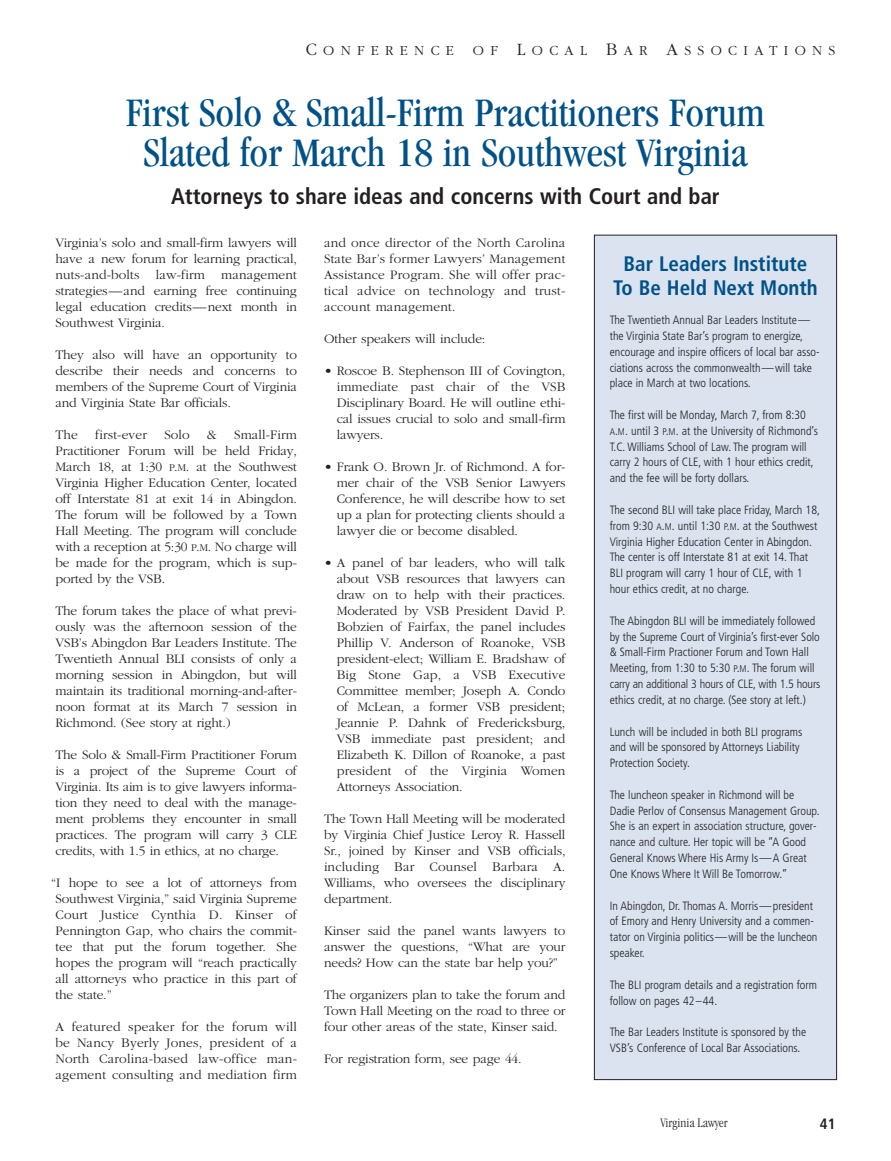
<style>
.page{position:relative;width:891px;height:1161px;background:#fff}
.page>*{position:absolute;margin:0;border:0;box-sizing:border-box;transform-origin:0 0}
.t1{font:condensed 42px/40.5px "Garamond";color:#005187;text-align:center}
.t2{font:700 condensed 22.5px "Frutiger";color:#231f20}
.t3{font:700 condensed 21px/24px "Frutiger";color:#005187;text-align:center}
.t4{font:700 condensed 15px "Frutiger";color:#231f20}
.t5{font:300 14.4px "Garamond";letter-spacing:.435em;color:#231f20}
.t6{font:300 13.5px/16px "Garamond";letter-spacing:-.01em;color:#231f20;text-align:justify}
.t7{font:300 condensed 13.5px "Garamond";color:#231f20}
.t8{font:300 13.5px "Garamond";letter-spacing:.01em;color:#231f20}
.t9{font:300 condensed 12px/15.8px "Frutiger";color:#231f20}
.s1{font-size:18px}
.s2{font-size:10.8px}
.s3{font-size:9.6px}
</style>
<div class="page">
<div style="left:593px;top:234px;width:245px;height:847px;background:#dae3ef"></div>
<p class="t5" style="left:306px;top:45px;width:150px"><span class="s1">C</span>ONFERENCE</p>
<p class="t5" style="left:473px;top:45px;width:364px">OF <span class="s1">L</span>OCAL <span class="s1">B</span>AR <span class="s1">A</span>SSOCIATIONS</p>
<h1 class="t1" style="left:126px;top:95px;width:640px">First Solo &amp; Small-Firm Practitioners Forum<br>Slated for March 18 in Southwest Virginia</h1>
<h2 class="t2" style="left:171px;top:187px;width:550px">Attorneys to share ideas and concerns with Court and bar</h2>
<p class="t6" style="left:56px;top:236px;width:243px">Virginia’s solo and small-firm lawyers will have a new forum for learning practical, nuts-and-bolts law-firm management strategies—and earning free continuing legal education credits—next month in Southwest Virginia.</p>
<p class="t6" style="left:56px;top:348px;width:243px">They also will have an opportunity to describe their needs and concerns to members of the Supreme Court of Virginia and Virginia State Bar officials.</p>
<p class="t6" style="left:56px;top:428px;width:24px">The</p>
<p class="t8" style="left:95px;top:430px;width:53px">first-ever</p>
<p class="t6" style="left:164px;top:428px;width:27px">Solo</p>
<p class="t6" style="left:207px;top:428px;width:11px">&amp;</p>
<p class="t6" style="left:55px;top:428px;width:243px;text-indent:179px">Small-Firm Practitioner Forum will be held Friday, March 18, at 1:30 <span class="s2">P</span>.<span class="s2">M</span>. at the Southwest Virginia Higher Education Center, located off Interstate 81 at exit 14 in Abingdon.<br>The forum will be followed by a Town Hall Meeting. The program will conclude with a reception at 5:30 <span class="s2">P</span>.<span class="s2">M</span>. No charge will be made for the program, which is sup&shy;ported by the VSB.</p>
<p class="t6" style="left:56px;top:604px;width:243px">The forum takes the place of what previ&shy;ously was the afternoon session of the VSB’s Abingdon Bar Leaders Institute. The Twentieth Annual BLI consists of only a morning session in Abingdon, but will maintain its traditional morning-and-after&shy;noon format at its March 7 session in Richmond. (See story at right.)</p>
<p class="t6" style="left:56px;top:748px;width:243px">The Solo &amp; Small-Firm Practitioner Forum is a project of the Supreme Court of Virginia. Its aim is to give lawyers informa&shy;tion they need to deal with the manage&shy;ment problems they encounter in small practices. The program will carry 3 CLE credits, with 1.5 in ethics, at no charge.</p>
<p class="t6" style="left:56px;top:876px;width:243px;text-indent:-4px">“I hope to see a lot of attorneys from Southwest Virginia,” said Virginia Supreme Court Justice Cynthia D. Kinser of Pennington Gap, who chairs the commit&shy;tee that put the forum together. She hopes the program will “reach practically all attorneys who practice in this part of the state.”</p>
<p class="t6" style="left:56px;top:1020px;width:243px">A featured speaker for the forum will be Nancy Byerly Jones, president of a North Carolina-based law-office man&shy;agement consulting and mediation firm</p>
<p class="t6" style="left:324px;top:236px;width:243px">and once director of the North Carolina State Bar’s former Lawyers’ Management Assistance Program. She will offer prac&shy;tical advice on technology and trust&shy;account management.</p>
<p class="t6" style="left:324px;top:332px;width:163px">Other speakers will include:</p>
<p class="t6" style="left:337px;top:364px;width:230px;text-indent:-13px">• Roscoe B. Stephenson III of Covington, immediate past chair of the VSB Disciplinary Board. He will outline ethi&shy;cal issues crucial to solo and small-firm lawyers.</p>
<p class="t6" style="left:337px;top:460px;width:230px;text-indent:-13px">• Frank O. Brown Jr. of Richmond. A for&shy;mer chair of the VSB Senior Lawyers Conference, he will describe how to set up a plan for protecting clients should a lawyer die or become disabled.</p>
<p class="t6" style="left:337px;top:556px;width:230px;text-indent:-13px">• A panel of bar leaders, who will talk about VSB resources that lawyers can draw on to help with their practices.<br>Moderated by VSB President David P.<br>Bobzien of Fairfax, the panel includes Phillip V. Anderson of Roanoke, VSB president-elect; William E. Bradshaw of Big Stone Gap, a VSB Executive Committee member; Joseph A. Condo of McLean, a former VSB president; Jeannie P. Dahnk of Fredericksburg, VSB immediate past president; and Elizabeth K. Dillon of Roanoke, a past president of the Virginia Women Attorneys Association.</p>
<p class="t6" style="left:324px;top:812px;width:243px">The Town Hall Meeting will be moderated by Virginia Chief Justice Leroy R. Hassell Sr., joined by Kinser and VSB officials, including Bar Counsel Barbara A.<br>Williams, who oversees the disciplinary department.</p>
<p class="t6" style="left:324px;top:924px;width:243px">Kinser said the panel wants lawyers to answer the questions, “What are your needs? How can the state bar help you?”</p>
<p class="t6" style="left:324px;top:988px;width:243px">The organizers plan to take the forum and Town Hall Meeting on the road to three or four other areas of the state, Kinser said.</p>
<p class="t6" style="left:324px;top:1051px;width:199px">For registration form, see page 44.</p>
<h3 class="t3" style="left:613px;top:253px;width:206px">Bar Leaders Institute<br>To Be Held Next Month</h3>
<p class="t9" style="left:610px;top:313px;width:211px">The Twentieth Annual Bar Leaders Institute— the Virginia State Bar’s program to energize, encourage and inspire officers of local bar asso&shy;ciations across the commonwealth—will take place in March at two locations.</p>
<p class="t9" style="left:610px;top:408px;width:210px">The first will be Monday, March 7, from 8:30<br><span class="s3">A</span>.<span class="s3">M</span>. until 3 <span class="s3">P</span>.<span class="s3">M</span>. at the University of Richmond’s T.C. Williams School of Law. The program will carry 2 hours of CLE, with 1 hour ethics credit, and the fee will be forty dollars.</p>
<p class="t9" style="left:610px;top:503px;width:212px">The second BLI will take place Friday, March 18, from 9:30 <span class="s3">A</span>.<span class="s3">M</span>. until 1:30 <span class="s3">P</span>.<span class="s3">M</span>. at the Southwest Virginia Higher Education Center in Abingdon.<br>The center is off Interstate 81 at exit 14. That BLI program will carry 1 hour of CLE, with 1 hour ethics credit, at no charge.</p>
<p class="t9" style="left:610px;top:614px;width:212px">The Abingdon BLI will be immediately followed by the Supreme Court of Virginia’s first-ever Solo &amp; Small-Firm Practioner Forum and Town Hall Meeting, from 1:30 to 5:30 <span class="s3">P</span>.<span class="s3">M</span>. The forum will carry an additional 3 hours of CLE, with 1.5 hours ethics credit, at no charge. (See story at left.)</p>
<p class="t9" style="left:610px;top:724px;width:194px">Lunch will be included in both BLI programs and will be sponsored by Attorneys Liability<br>Protection Society.</p>
<p class="t9" style="left:610px;top:788px;width:211px">The luncheon speaker in Richmond will be Dadie Perlov of Consensus Management Group.<br>She is an expert in association structure, gover&shy;nance and culture. Her topic will be “A Good General Knows Where His Army Is—A Great One Knows Where It Will Be Tomorrow.”</p>
<p class="t9" style="left:610px;top:899px;width:209px">In Abingdon, Dr. Thomas A. Morris—president of Emory and Henry University and a commen&shy;tator on Virginia politics—will be the luncheon speaker.</p>
<p class="t9" style="left:610px;top:978px;width:209px">The BLI program details and a registration form follow on pages 42–44.</p>
<p class="t9" style="left:610px;top:1025px;width:198px">The Bar Leaders Institute is sponsored by the<br>VSB’s Conference of Local Bar Associations.</p>
<p class="t7" style="left:660px;top:1117px;width:69px">Virginia Lawyer</p>
<p class="t4" style="left:820px;top:1118px;width:17px">41</p>
</div>
